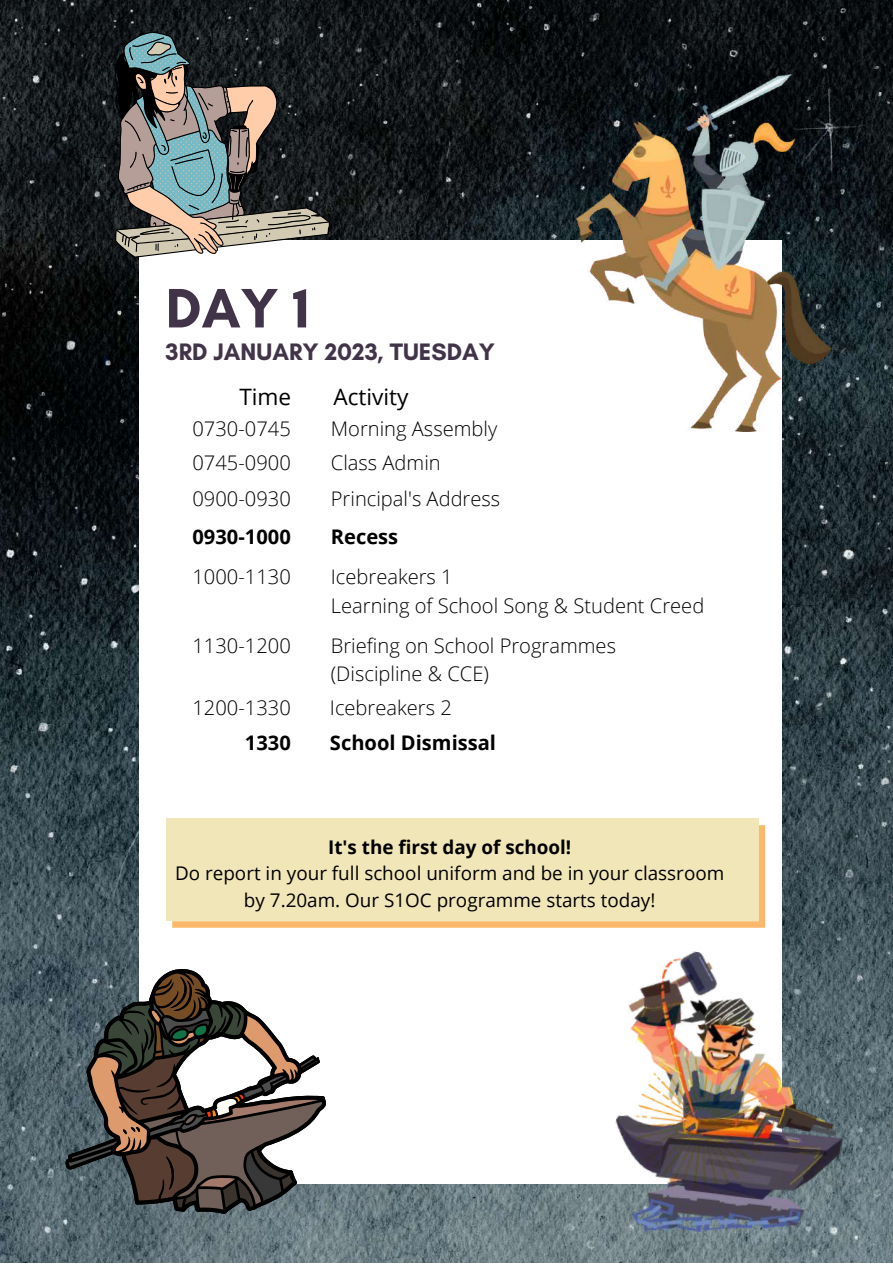
<style>
.page{position:relative;width:893px;height:1264px;background:#fff}
.page>*{position:absolute;margin:0;border:0;box-sizing:border-box;transform-origin:0 0}
.t1{font:700 56.55px "Glacial Indifference";color:#423448}
.t2{font:700 24.3px "Glacial Indifference";color:#423448}
.t3{font:22.5px "Open Sans";color:#000}
.t4{font:300 20.1px/28px "Open Sans";color:#000}
.t5{font:700 20.1px "Open Sans";color:#000}
.t6{font:18.9px/26.2px "Open Sans";color:#000;text-align:center}
.t7{font:700 18.9px "Open Sans";color:#000}
</style>
<div class="page">
<img style="left:0;top:0;width:892px;height:1262px">
<div style="left:140px;top:240px;width:642px;height:943px;background:#fff"></div>
<svg style="left:172px;top:825px;width:593px;height:102px;background:#fabb71"></svg>
<div style="left:166px;top:818px;width:592px;height:103px;background:#f1e6b8"></div>
<img style="left:576px;top:74px;width:255px;height:358px">
<img style="left:604px;top:945px;width:256px;height:306px">
<svg style="left:33px;top:945px;width:312px;height:298px"></svg>
<svg style="left:68px;top:968px;width:270px;height:250px"></svg>
<svg style="left:114px;top:32px;width:215px;height:226px;background:#666764"></svg>
<h1 class="t1" style="left:166px;top:274px;width:145px">DAY 1</h1>
<p class="t2" style="left:166px;top:337px;width:331px">3RD JANUARY 2023, TUESDAY</p>
<p class="t3" style="left:239px;top:380px;width:53px">Time</p>
<p class="t3" style="left:333px;top:380px;width:77px">Activity</p>
<p class="t4" style="left:192px;top:414px;width:100px">0730-0745</p>
<p class="t4" style="left:331px;top:414px;width:168px">Morning Assembly</p>
<p class="t4" style="left:192px;top:448px;width:100px">0745-0900</p>
<p class="t4" style="left:331px;top:448px;width:111px">Class Admin</p>
<p class="t4" style="left:192px;top:484px;width:100px">0900-0930</p>
<p class="t4" style="left:331px;top:484px;width:171px">Principal's Address</p>
<p class="t5" style="left:192px;top:522px;width:100px">0930-1000</p>
<p class="t5" style="left:331px;top:522px;width:69px">Recess</p>
<p class="t4" style="left:192px;top:562px;width:100px">1000-1130</p>
<p class="t4" style="left:331px;top:562px;width:375px">Icebreakers 1<br>Learning of School Song &amp; Student Creed</p>
<p class="t4" style="left:192px;top:631px;width:100px">1130-1200</p>
<p class="t4" style="left:331px;top:631px;width:287px">Briefing on School Programmes (Discipline &amp; CCE)</p>
<p class="t4" style="left:192px;top:693px;width:100px">1200-1330</p>
<p class="t4" style="left:330px;top:693px;width:123px">Icebreakers 2</p>
<p class="t5" style="left:245px;top:728px;width:47px">1330</p>
<p class="t5" style="left:330px;top:728px;width:168px">School Dismissal</p>
<p class="t7" style="left:328px;top:834px;width:245px">It's the first day of school!</p>
<p class="t6" style="left:175px;top:860px;width:550px">Do report in your full school uniform and be in your classroom by 7.20am. Our S1OC programme starts today!</p>
</div>
